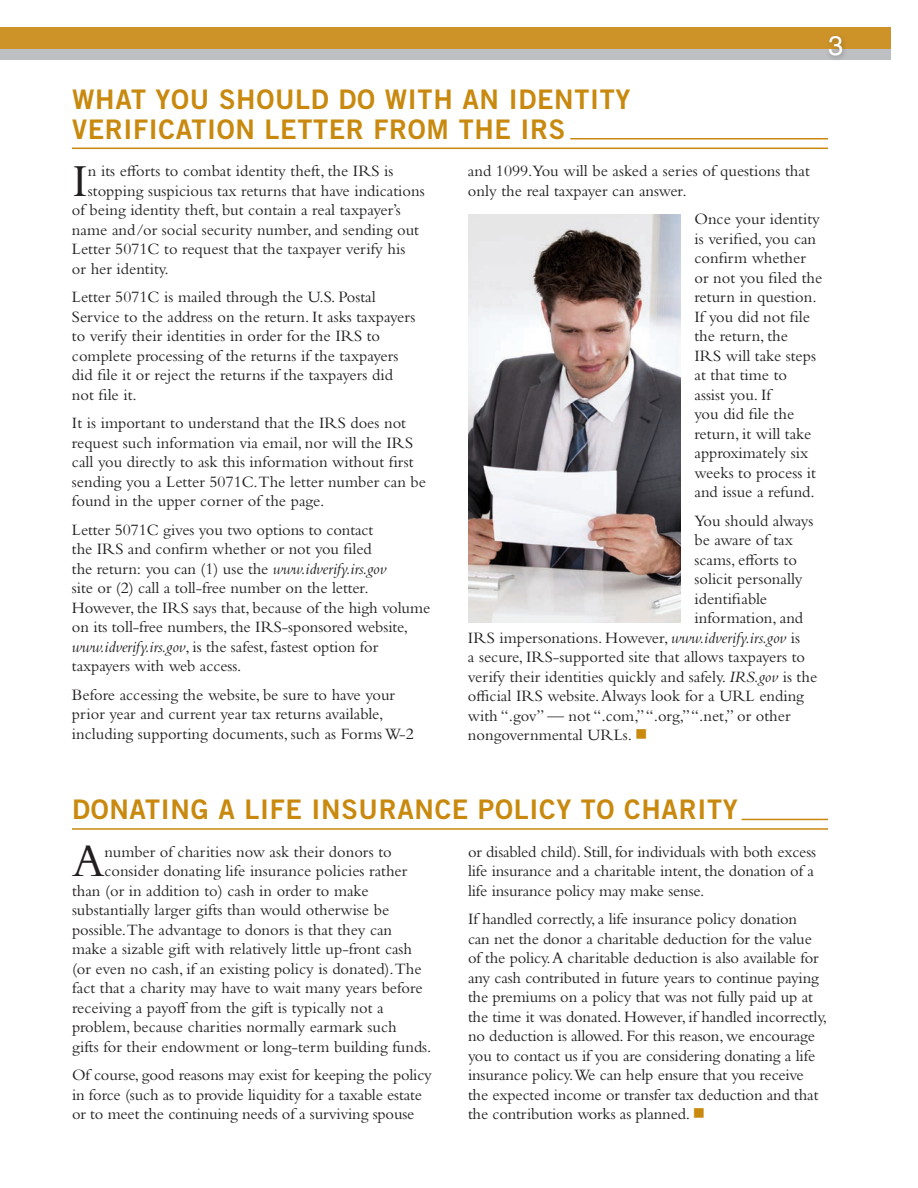
<style>
.page{position:relative;width:918px;height:1188px;background:#fff}
.page>*{position:absolute;margin:0;border:0;box-sizing:border-box;transform-origin:0 0}
.t1{font:47.85px "Bembo Std";color:#231f20}
.t2{font:27px/30px "Trade Gothic LT Std Bd 2";letter-spacing:.025em;color:#c8890e}
.t3{font:27px "Helvetica LT Std";color:#fff}
.t4{font:16.5px/19.5px "Bembo Std";color:#231f20}
.s1{font-style:italic}
.s2{color:#c8890e}
</style>
<div class="page">
<div style="left:0;top:44px;width:890px;height:16px;background:#bebfc2"></div>
<div style="left:0;top:27px;width:890px;height:22px;background:#cd9328"></div>
<hr style="left:570px;top:138px;width:258px;height:2px;background:#c8890e">
<hr style="left:72px;top:148px;width:756px;height:1px;background:#c8890e">
<hr style="left:742px;top:819px;width:86px;height:1px;background:#c8890e">
<hr style="left:72px;top:828px;width:756px;height:2px;background:#c8890e">
<div style="left:826px;top:33px;width:22px;height:29px;background:#231f20;opacity:.3"></div>
<img style="left:468px;top:214px;width:213px;height:408px">
<h2 class="t2" style="left:72px;top:84px;width:560px">WHAT YOU SHOULD DO WITH AN IDENTITY<br>VERIFICATION LETTER FROM THE IRS</h2>
<h2 class="t3" style="left:828px;top:30px;width:17px">3</h2>
<h1 class="t1" style="left:72px;top:153px;width:17px">I</h1>
<p class="t4" style="left:88px;top:161px;width:307px">n its efforts to combat identity theft, the IRS is</p>
<p class="t4" style="left:88px;top:180px;width:338px">stopping suspicious tax returns that have indications</p>
<p class="t4" style="left:72px;top:200px;width:330px">of being identity theft, but contain a real taxpayer’s</p>
<p class="t4" style="left:72px;top:219px;width:349px">name and/or social security number, and sending out</p>
<p class="t4" style="left:72px;top:239px;width:335px">Letter 5071C to request that the taxpayer verify his</p>
<p class="t4" style="left:72px;top:258px;width:98px">or her identity.</p>
<p class="t4" style="left:72px;top:287px;width:345px">Letter 5071C is mailed through the U.S. Postal Service to the address on the return. It asks taxpayers to verify their identities in order for the IRS to complete processing of the returns if the taxpayers did file it or reject the returns if the taxpayers did not file it.</p>
<p class="t4" style="left:72px;top:413px;width:356px">It is important to understand that the IRS does not request such information via email, nor will the IRS call you directly to ask this information without first sending you a Letter 5071C.The letter number can be found in the upper corner of the page.</p>
<p class="t4" style="left:72px;top:519px;width:360px">Letter 5071C gives you two options to contact<br>the IRS and confirm whether or not you filed<br>the return: you can (1) use the <span class="s1">www.idverify.irs.gov<br></span>site or (2) call a toll-free number on the letter.<br>However, the IRS says that, because of the high volume on its toll-free numbers, the IRS-sponsored website, <span class="s1">www.idverify.irs.gov</span>, is the safest, fastest option for taxpayers with web access.</p>
<p class="t4" style="left:72px;top:684px;width:343px">Before accessing the website, be sure to have your prior year and current year tax returns available, including supporting documents, such as Forms W-2</p>
<p class="t4" style="left:468px;top:161px;width:343px">and 1099.You will be asked a series of questions that only the real taxpayer can answer.</p>
<p class="t4" style="left:694px;top:209px;width:129px">Once your identity is verified, you can confirm whether or not you filed the return in question.<br>If you did not file the return, the<br>IRS will take steps at that time to<br>assist you. If<br>you did file the return, it will take approximately six weeks to process it and issue a refund.</p>
<p class="t4" style="left:694px;top:510px;width:121px">You should always</p>
<p class="t4" style="left:694px;top:530px;width:100px">be aware of tax</p>
<p class="t4" style="left:694px;top:549px;width:104px">scams, efforts to</p>
<p class="t4" style="left:694px;top:569px;width:110px">solicit personally</p>
<p class="t4" style="left:694px;top:588px;width:74px">identifiable</p>
<p class="t4" style="left:694px;top:608px;width:110px">information, and</p>
<p class="t4" style="left:468px;top:627px;width:334px">IRS impersonations. However, <span class="s1">www.idverify.irs.gov</span> is</p>
<p class="t4" style="left:468px;top:647px;width:339px">a secure, IRS-supported site that allows taxpayers to</p>
<p class="t4" style="left:468px;top:666px;width:351px">verify their identities quickly and safely. <span class="s1">IRS.gov</span> is the</p>
<p class="t4" style="left:468px;top:686px;width:338px">official IRS website. Always look for a URL ending</p>
<p class="t4" style="left:468px;top:705px;width:324px">with “.gov” — not “.com,” “.org,” “.net,” or other</p>
<p class="t4" style="left:468px;top:725px;width:181px">nongovernmental URLs. <span class="s2">■</span></p>
<h2 class="t2" style="left:72px;top:794px;width:667px">DONATING A LIFE INSURANCE POLICY TO CHARITY</h2>
<h1 class="t1" style="left:72px;top:833px;width:34px">A</h1>
<p class="t4" style="left:104px;top:842px;width:289px">number of charities now ask their donors to</p>
<p class="t4" style="left:104px;top:861px;width:304px">consider donating life insurance policies rather</p>
<p class="t4" style="left:72px;top:881px;width:298px">than (or in addition to) cash in order to make</p>
<p class="t4" style="left:72px;top:900px;width:319px">substantially larger gifts than would otherwise be</p>
<p class="t4" style="left:72px;top:920px;width:322px">possible.The advantage to donors is that they can</p>
<p class="t4" style="left:72px;top:939px;width:342px">make a sizable gift with relatively little up-front cash</p>
<p class="t4" style="left:72px;top:959px;width:351px">(or even no cash, if an existing policy is donated).The</p>
<p class="t4" style="left:72px;top:978px;width:352px">fact that a charity may have to wait many years before</p>
<p class="t4" style="left:72px;top:998px;width:313px">receiving a payoff from the gift is typically not a</p>
<p class="t4" style="left:72px;top:1017px;width:326px">problem, because charities normally earmark such</p>
<p class="t4" style="left:72px;top:1037px;width:361px">gifts for their endowment or long-term building funds.</p>
<p class="t4" style="left:72px;top:1065px;width:362px">Of course, good reasons may exist for keeping the policy in force (such as to provide liquidity for a taxable estate or to meet the continuing needs of a surviving spouse</p>
<p class="t4" style="left:468px;top:842px;width:350px">or disabled child). Still, for individuals with both excess life insurance and a charitable intent, the donation of a life insurance policy may make sense.</p>
<p class="t4" style="left:468px;top:909px;width:361px">If handled correctly, a life insurance policy donation<br>can net the donor a charitable deduction for the value of the policy. A charitable deduction is also available for any cash contributed in future years to continue paying the premiums on a policy that was not fully paid up at the time it was donated. However, if handled incorrectly, no deduction is allowed. For this reason, we encourage you to contact us if you are considering donating a life insurance policy.We can help ensure that you receive the expected income or transfer tax deduction and that the contribution works as planned. <span class="s2">■</span></p>
</div>
